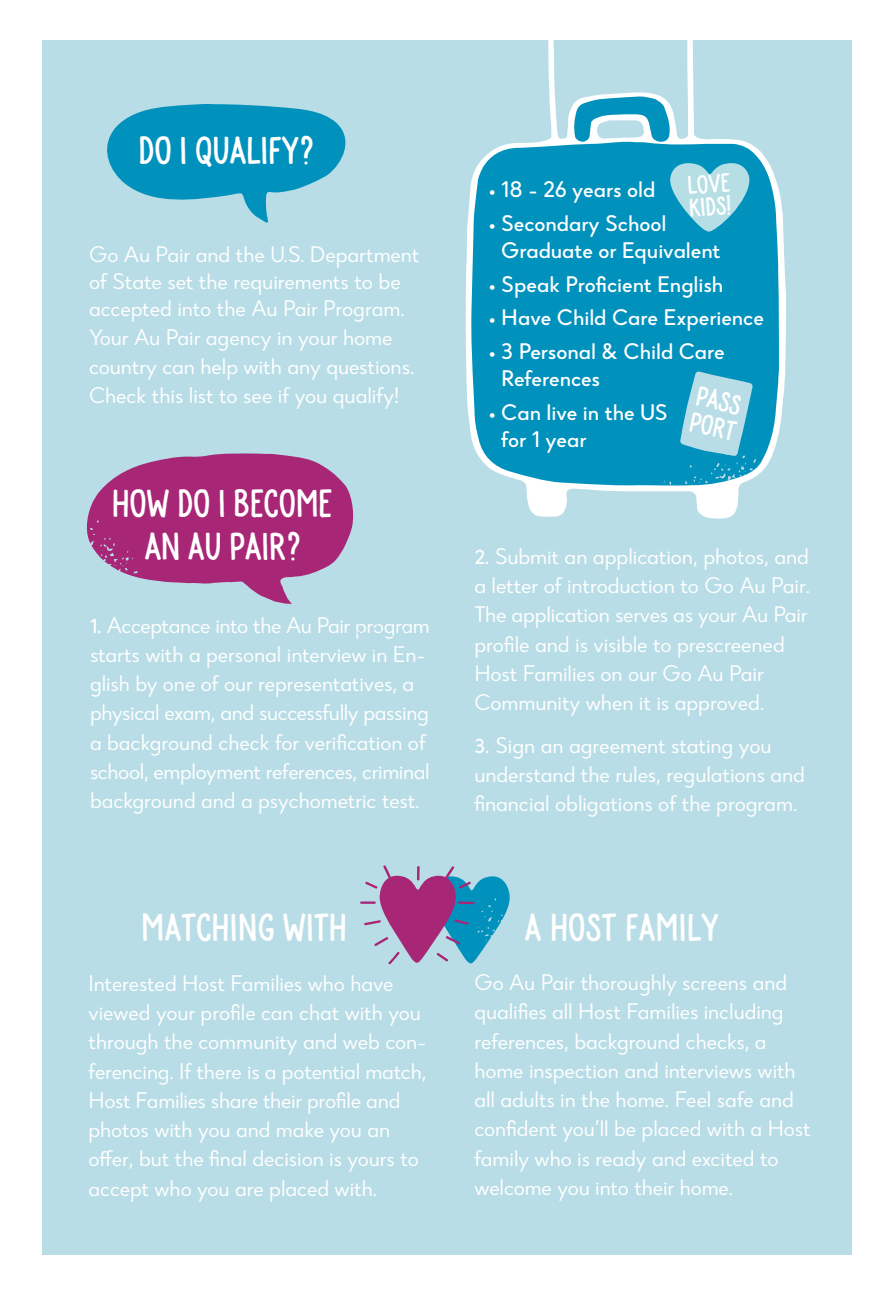
<style>
.page{position:relative;width:891px;height:1296px;background:#fff}
.page>*{position:absolute;margin:0;border:0;box-sizing:border-box;transform-origin:0 0}
.t1{font:condensed 40.5px/42.8px "SD Sans";letter-spacing:.005em;color:#fff;text-align:center}
.t2{font:condensed 29.25px/27px "SD Sans";color:#fff}
.t3{font:condensed 27px/22.5px "SD Sans";color:#fff}
.t4{font:22.5px/29.2px "Narin";letter-spacing:-.005em;color:#fff}
.t5{font:500 22.5px/27px "Narin";letter-spacing:-.005em;color:#fff}
.s1{font-weight:500;font-size:20.25px}
.s2{font-weight:500}
</style>
<div class="page">
<div style="left:42px;top:40px;width:810px;height:1215px;background:#b9dde6"></div>
<svg style="left:107px;top:104px;width:239px;height:119px"></svg>
<svg style="left:465px;top:40px;width:321px;height:479px"></svg>
<div style="left:360px;top:901px;width:16px;height:3px;border:1px solid #a82676;border-radius:50%"></div>
<div style="left:383px;top:865px;width:8px;height:14px;border:1px solid #a82676"></div>
<svg style="left:471px;top:97px;width:308px;height:389px;background:#229fc5"></svg>
<svg style="left:664px;top:481px;width:7px;height:4px"></svg>
<svg style="left:670px;top:163px;width:79px;height:69px"></svg>
<svg style="left:680px;top:371px;width:76px;height:113px"></svg>
<svg style="left:86px;top:453px;width:268px;height:151px"></svg>
<svg style="left:361px;top:866px;width:149px;height:98px"></svg>
<h1 class="t1" style="left:138px;top:128px;width:176px">DO I QUALIFY?</h1>
<p class="t4" style="left:89px;top:240px;width:332px;line-height:27px">Go Au Pair and the U.S. Department of State set the requirements to be accepted into the Au Pair Program.</p>
<p class="t4" style="left:89px;top:322px;width:327px">Your Au Pair agency in your home country can help with any questions.<br>Check this list to see if you qualify!</p>
<h1 class="t1" style="left:112px;top:481px;width:222px">HOW DO I BECOME<br>AN AU PAIR?</h1>
<p class="t4" style="left:90px;top:610px;width:341px"><span class="s1">1</span><span class="s2">.</span> Acceptance into the Au Pair program starts with a personal interview in En&shy;glish by one of our representatives, a physical exam, and successfully passing a background check for verification of school, employment references, criminal background and a psychometric test.</p>
<p class="t3" style="left:687px;top:174px;width:44px;rotate:-4deg">LOVE<br>KIDS!</p>
<p class="t5" style="left:488px;top:175px;width:169px">• 18 - 26 years old</p>
<p class="t5" style="left:501px;top:209px;width:221px;text-indent:-13px">• Secondary School<br>Graduate or Equivalent</p>
<p class="t5" style="left:488px;top:270px;width:237px">• Speak Proficient English</p>
<p class="t5" style="left:488px;top:304px;width:277px">• Have Child Care Experience</p>
<p class="t5" style="left:501px;top:337px;width:225px;text-indent:-13px">• 3 Personal &amp; Child Care<br>References</p>
<p class="t5" style="left:501px;top:398px;width:168px;text-indent:-13px">• Can live in the US for 1 year</p>
<h2 class="t2" style="left:699px;top:381px;width:48px;rotate:13deg">PASS<br>PORT</h2>
<p class="t4" style="left:474px;top:541px;width:337px"><span class="s1">2</span><span class="s2">.</span> Submit an application, photos, and a letter of introduction to Go Au Pair.<br>The application serves as your Au Pair profile and is visible to prescreened Host Families on our Go Au Pair Community when it is approved.</p>
<p class="t4" style="left:474px;top:730px;width:332px"><span class="s1">3</span><span class="s2">.</span> Sign an agreement stating you understand the rules, regulations and financial obligations of the program.</p>
<h1 class="t1" style="left:142px;top:905px;width:207px">MATCHING WITH</h1>
<h1 class="t1" style="left:525px;top:905px;width:196px">A HOST FAMILY</h1>
<p class="t4" style="left:89px;top:968px;width:340px">Interested Host Families who have viewed your profile can chat with you through the community and web con&shy;ferencing. If there is a potential match, Host Families share their profile and photos with you and make you an offer, but the final decision is yours to accept who you are placed with.</p>
<p class="t4" style="left:474px;top:967px;width:338px">Go Au Pair thoroughly screens and qualifies all Host Families including references, background checks, a home inspection and interviews with all adults in the home. Feel safe and confident you’ll be placed with a Host family who is ready and excited to welcome you into their home.</p>
</div>
